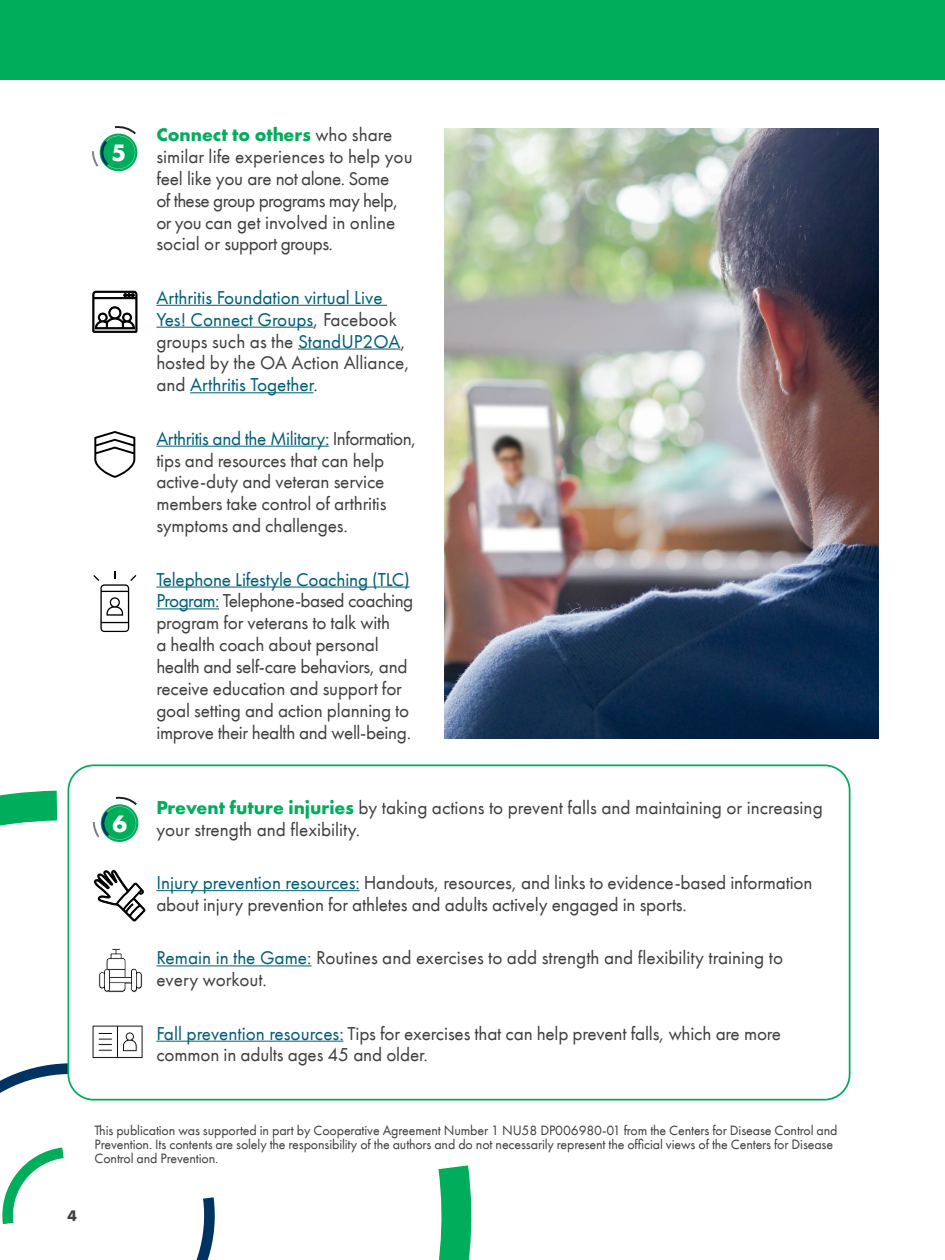
<style>
.page{position:relative;width:945px;height:1260px;background:#fff}
.page>*{position:absolute;margin:0;border:0;box-sizing:border-box;transform-origin:0 0}
.t1{font:700 24.5px "Futura PT";color:#fff}
.t2{font:19.25px/21.9px "Futura PT";letter-spacing:-.01em;color:#414042}
.t3{font:19.25px/21.9px "Futura PT";color:#005f76}
.t4{font:700 15.75px "Futura PT";color:#414042}
.t5{font:14px/14px "Futura PT";letter-spacing:-.01em;color:#414042}
.s1{font-weight:700;color:#00ad5a}
.s2{color:#414042}
.s3{color:#005f76}
</style>
<div class="page">
<div style="left:0;top:0;width:945px;height:79px;background:#00ad5a"></div>
<div style="left:68px;top:764px;width:782px;height:337px;border:2px solid #00ad5a;border-radius:25px"></div>
<svg style="left:0;top:791px;width:57px;height:35px;background:#25b872"></svg>
<svg style="left:438px;top:1165px;width:34px;height:95px;background:#24b871"></svg>
<svg style="left:93px;top:796px;width:45px;height:45px"></svg>
<hr style="left:156px;top:305px;width:231px;height:1px;background:#005f76">
<hr style="left:156px;top:327px;width:157px;height:1px;background:#005f76">
<hr style="left:298px;top:349px;width:102px;height:1px;background:#005f76">
<hr style="left:190px;top:392px;width:124px;height:1px;background:#005f76">
<hr style="left:156px;top:446px;width:173px;height:1px;background:#005f76">
<hr style="left:156px;top:587px;width:254px;height:1px;background:#005f76">
<hr style="left:156px;top:608px;width:63px;height:1px;background:#005f76">
<hr style="left:156px;top:890px;width:204px;height:1px;background:#005f76">
<hr style="left:156px;top:965px;width:156px;height:1px;background:#005f76">
<hr style="left:156px;top:1041px;width:187px;height:1px;background:#005f76">
<svg style="left:92px;top:126px;width:45px;height:45px"></svg>
<svg style="left:94px;top:870px;width:51px;height:51px"></svg>
<svg style="left:99px;top:948px;width:44px;height:45px"></svg>
<svg style="left:0;top:1025px;width:230px;height:235px"></svg>
<svg style="left:93px;top:291px;width:44px;height:42px"></svg>
<svg style="left:93px;top:572px;width:43px;height:60px"></svg>
<svg style="left:94px;top:431px;width:41px;height:47px"></svg>
<img style="left:445px;top:129px;width:433px;height:609px">
<p class="t1" style="left:111px;top:137px;width:16px">5</p>
<p class="t1" style="left:112px;top:808px;width:16px">6</p>
<p class="t2" style="left:156px;top:124px;width:258px"><span class="s1">Connect to others</span> who share similar life experiences to help you feel like you are not alone. Some<br>of these group programs may help, or you can get involved in online social or support groups.</p>
<p class="t3" style="left:156px;top:286px;width:255px">Arthritis Foundation virtual Live<br>Yes! Connect Groups<span class="s2">, Facebook groups such as the</span> StandUP2OA<span class="s2">, hosted by the OA Action Alliance, and</span> Arthritis Together<span class="s2">.</span></p>
<p class="t2" style="left:156px;top:427px;width:262px"><span class="s3">Arthritis and the Military:</span> Information, tips and resources that can help active-duty and veteran service members take control of arthritis symptoms and challenges.</p>
<p class="t2" style="left:156px;top:568px;width:258px"><span class="s3">Telephone Lifestyle Coaching (TLC)<br>Program:</span> Telephone-based coaching program for veterans to talk with<br>a health coach about personal health and self-care behaviors, and receive education and support for goal setting and action planning to improve their health and well-being.</p>
<p class="t2" style="left:156px;top:796px;width:668px"><span class="s1">Prevent future injuries</span> by taking actions to prevent falls and maintaining or increasing your strength and flexibility.</p>
<p class="t2" style="left:156px;top:872px;width:658px"><span class="s3">Injury prevention resources:</span> Handouts, resources, and links to evidence-based information about injury prevention for athletes and adults actively engaged in sports.</p>
<p class="t2" style="left:156px;top:947px;width:628px"><span class="s3">Remain in the Game:</span> Routines and exercises to add strength and flexibility training to every workout.</p>
<p class="t2" style="left:156px;top:1022px;width:626px"><span class="s3">Fall prevention resources:</span> Tips for exercises that can help prevent falls, which are more common in adults ages 45 and older.</p>
<p class="t5" style="left:94px;top:1123px;width:745px">This publication was supported in part by Cooperative Agreement Number 1 NU58 DP006980-01 from the Centers for Disease Control and<br>Prevention. Its contents are solely the responsibility of the authors and do not necessarily represent the official views of the Centers for Disease<br>Control and Prevention.</p>
<p class="t4" style="left:68px;top:1206px;width:11px">4</p>
</div>
